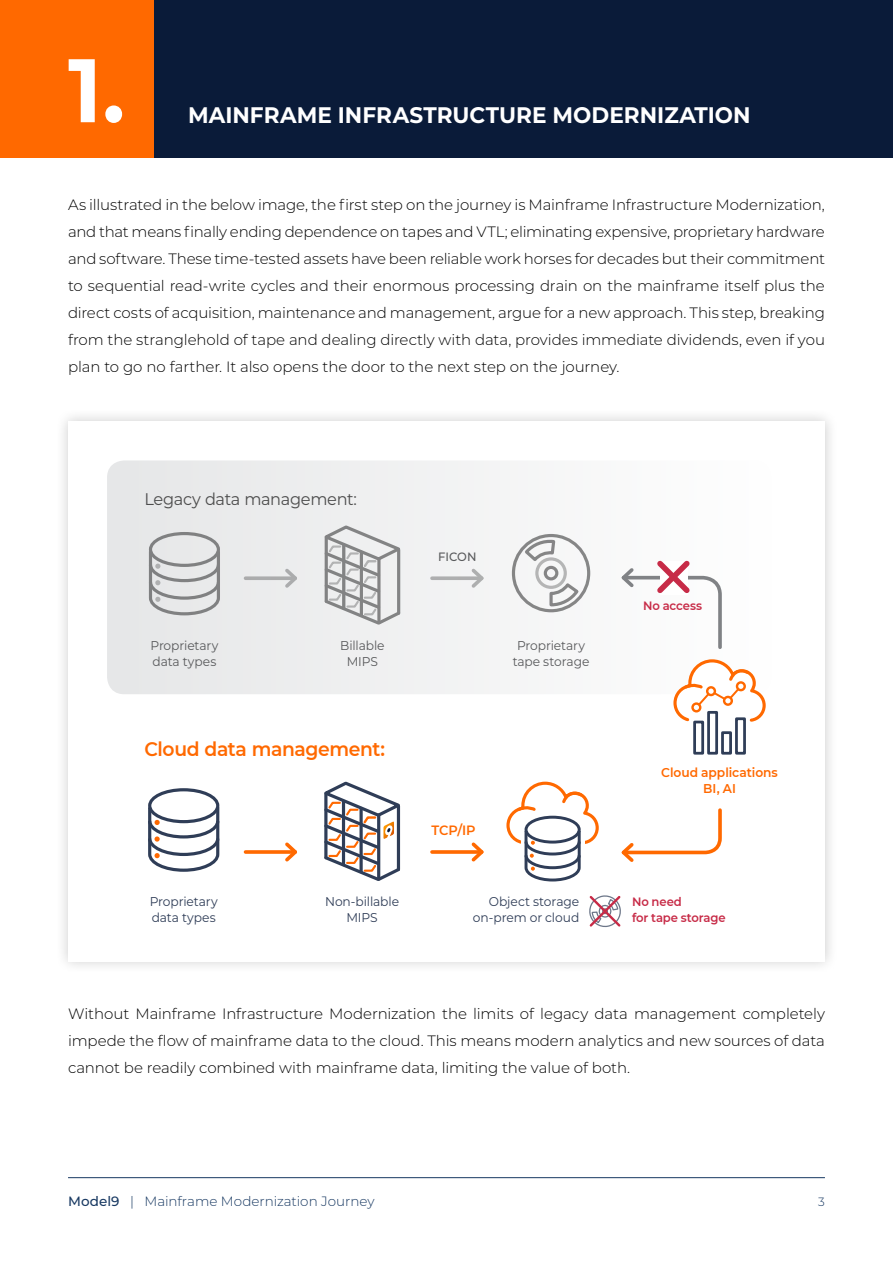
<style>
.page{position:relative;width:893px;height:1263px;background:#fff}
.page>*{position:absolute;margin:0;border:0;box-sizing:border-box;transform-origin:0 0}
.t1{font:700 90px "Montserrat";color:#fff;scale:.96 1}
.t2{font:700 22.5px "Montserrat";color:#fff;scale:.96 1}
.t3{font:600 19.5px "Montserrat";letter-spacing:-.02em;color:#ff6900;scale:.96 1}
.t4{font:16.8px "Montserrat";letter-spacing:-.02em;color:#4d4d4d;scale:.96 1}
.t5{font:300 15px/27px "Montserrat";letter-spacing:-.005em;color:#000;text-align:justify}
.t6{font:300 13.5px "Montserrat";color:#183962}
.t7{font:600 13.5px "Montserrat";color:#ff6900;scale:.96 1}
.t8{font:12.75px/15.9px "Montserrat";letter-spacing:-.005em;color:#2f3d57;scale:.96 1}
.t9{font:12.75px/15.9px "Montserrat";letter-spacing:-.005em;color:#58595b;text-align:center;scale:.96 1}
.t10{font:600 12.75px/15.9px "Montserrat";color:#ff6900;text-align:center;scale:.96 1}
.t11{font:600 12.15px/15.9px "Montserrat";letter-spacing:-.01em;color:#c72b47;scale:.96 1}
.t12{font:500 12.15px "Montserrat";letter-spacing:-.005em;color:#58595b;scale:.96 1}
.t13{font:300 12px "Montserrat";color:#183962}
.s1{font-weight:500}
</style>
<div class="page">
<hr style="left:68px;top:1177px;width:757px;height:1px;background:#183962">
<div style="left:55px;top:408px;width:783px;height:566px;background:#000;opacity:.2"></div>
<div style="left:68px;top:421px;width:757px;height:540px;background:#fff"></div>
<div style="left:107px;top:460px;width:665px;height:234px;background:#f2f2f3;border-radius:17px"></div>
<div style="left:149px;top:532px;width:71px;height:35px;border:3px solid #2f3d57;border-radius:50%"></div>
<svg style="left:147px;top:548px;width:73px;height:69px"></svg>
<svg style="left:324px;top:525px;width:77px;height:100px"></svg>
<div style="left:512px;top:534px;width:78px;height:78px;border:3px solid #2f3d57;border-radius:50%"></div>
<div style="left:535px;top:557px;width:32px;height:32px;border:3px solid #ff6900;border-radius:50%"></div>
<div style="left:544px;top:566px;width:14px;height:14px;border:3px solid #2f3d57;border-radius:50%"></div>
<svg style="left:522px;top:539px;width:35px;height:25px"></svg>
<svg style="left:548px;top:580px;width:33px;height:28px"></svg>
<svg style="left:245px;top:576px;width:37px;height:4px"></svg>
<svg style="left:282px;top:568px;width:15px;height:20px"></svg>
<svg style="left:432px;top:576px;width:36px;height:4px"></svg>
<svg style="left:468px;top:568px;width:16px;height:20px"></svg>
<div style="left:693px;top:721px;width:11px;height:34px;border:3px solid #2f3d57"></div>
<div style="left:721px;top:731px;width:11px;height:24px;border:3px solid #2f3d57"></div>
<div style="left:707px;top:711px;width:11px;height:44px;border:3px solid #2f3d57"></div>
<div style="left:735px;top:717px;width:11px;height:38px;border:3px solid #2f3d57"></div>
<svg style="left:673px;top:658px;width:94px;height:66px"></svg>
<svg style="left:692px;top:704px;width:8px;height:7px"></svg>
<div style="left:691px;top:702px;width:10px;height:10px;border:2px solid #ff6900;border-radius:50%"></div>
<div style="left:737px;top:682px;width:8px;height:8px;background:#fff;border-radius:50%"></div>
<div style="left:736px;top:681px;width:10px;height:10px;border:2px solid #ff6900;border-radius:50%"></div>
<div style="left:724px;top:697px;width:8px;height:8px;background:#fff;border-radius:50%"></div>
<div style="left:723px;top:696px;width:10px;height:10px;border:2px solid #ff6900;border-radius:50%"></div>
<div style="left:707px;top:687px;width:8px;height:8px;background:#fff;border-radius:50%"></div>
<div style="left:706px;top:686px;width:10px;height:10px;border:2px solid #ff6900;border-radius:50%"></div>
<svg style="left:621px;top:808px;width:101px;height:54px"></svg>
<svg style="left:621px;top:556px;width:103px;height:95px"></svg>
<div style="left:148px;top:788px;width:71px;height:35px;border:3px solid #2f3d57;border-radius:50%"></div>
<svg style="left:148px;top:804px;width:72px;height:68px"></svg>
<svg style="left:432px;top:850px;width:36px;height:4px"></svg>
<svg style="left:468px;top:842px;width:16px;height:20px"></svg>
<svg style="left:506px;top:781px;width:93px;height:101px"></svg>
<svg style="left:245px;top:850px;width:37px;height:4px"></svg>
<svg style="left:282px;top:842px;width:15px;height:20px"></svg>
<svg style="left:589px;top:895px;width:32px;height:33px"></svg>
<svg style="left:324px;top:781px;width:77px;height:100px"></svg>
<div style="left:0;top:0;width:893px;height:157px;background:#0a1b39"></div>
<div style="left:0;top:0;width:153px;height:157px;background:#ff6900"></div>
<h1 class="t1" style="left:68px;top:25px;width:61px">1.</h1>
<h2 class="t2" style="left:188px;top:99px;width:587px">MAINFRAME INFRASTRUCTURE MODERNIZATION</h2>
<p class="t5" style="left:68px;top:191px;width:758px">As illustrated in the below image, the first step on the journey is Mainframe Infrastructure Modernization, and that means finally ending dependence on tapes and VTL; eliminating expensive, proprietary hardware and software. These time-tested assets have been reliable work horses for decades but their commitment to sequential read-write cycles and their enormous processing drain on the mainframe itself plus the direct costs of acquisition, maintenance and management, argue for a new approach. This step, breaking from the stranglehold of tape and dealing directly with data, provides immediate dividends, even if you plan to go no farther. It also opens the door to the next step on the journey.</p>
<p class="t4" style="left:144px;top:488px;width:223px">Legacy data management:</p>
<p class="t12" style="left:438px;top:549px;width:41px">FICON</p>
<p class="t9" style="left:150px;top:637px;width:72px;text-align:left">Proprietary data types</p>
<p class="t9" style="left:340px;top:637px;width:48px">Billable<br>MIPS</p>
<p class="t9" style="left:513px;top:637px;width:82px">Proprietary tape storage</p>
<h3 class="t3" style="left:144px;top:735px;width:252px">Cloud data management:</h3>
<p class="t7" style="left:432px;top:821px;width:47px">TCP/IP</p>
<p class="t11" style="left:643px;top:597px;width:63px">No access</p>
<p class="t10" style="left:661px;top:763px;width:123px">Cloud applications<br>BI, AI</p>
<p class="t8" style="left:150px;top:893px;width:72px">Proprietary data types</p>
<p class="t8" style="left:325px;top:893px;width:79px;text-align:center">Non-billable<br>MIPS</p>
<p class="t8" style="left:473px;top:893px;width:112px;text-align:right">Object storage on-prem or cloud</p>
<p class="t11" style="left:632px;top:893px;width:99px">No need<br>for tape storage</p>
<p class="t5" style="left:68px;top:1000px;width:758px">Without Mainframe Infrastructure Modernization the limits of legacy data management completely impede the flow of mainframe data to the cloud. This means modern analytics and new sources of data cannot be readily combined with mainframe data, limiting the value of both.</p>
<p class="t6" style="left:68px;top:1191px;width:308px"><span class="s1">Model9</span> | Mainframe Modernization Journey</p>
<p class="t13" style="left:818px;top:1193px;width:8px">3</p>
</div>
